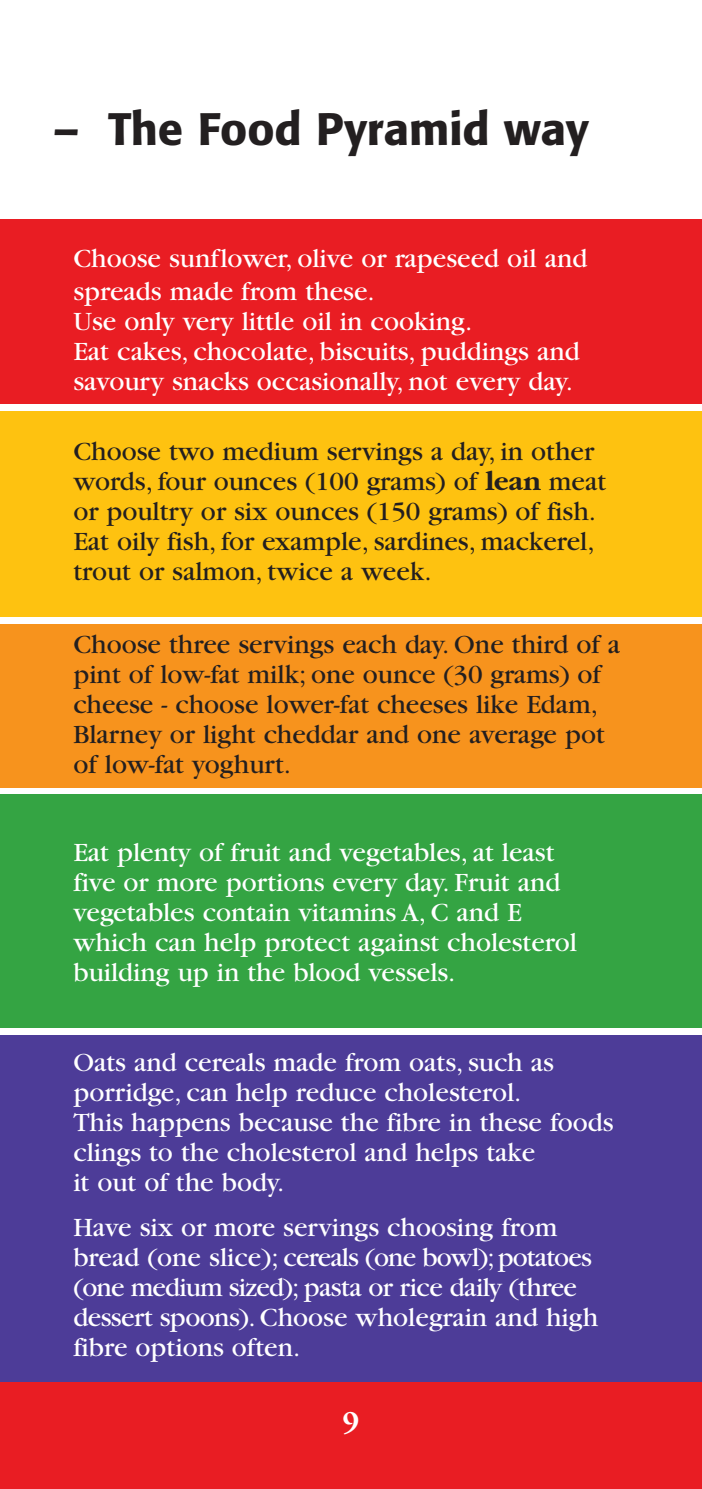
<style>
.page{position:relative;width:702px;height:1489px;background:#fff}
.page>*{position:absolute;margin:0;border:0;box-sizing:border-box;transform-origin:0 0}
.t1{font:500 45px "Formata";color:#231f20}
.t2{font:700 30px "Garamond";color:#fff}
.t3{font:27.5px/30px "Garamond";color:#fff}
.t4{font:27.5px/30px "Garamond";color:#231f20}
.s1{font-weight:700}
</style>
<div class="page">
<div style="left:0;top:220px;width:702px;height:184px;background:#e91d23"></div>
<div style="left:0;top:411px;width:702px;height:206px;background:#fec210"></div>
<div style="left:0;top:624px;width:702px;height:163px;background:#f7931d"></div>
<div style="left:0;top:794px;width:702px;height:234px;background:#34a443"></div>
<div style="left:0;top:1035px;width:702px;height:349px;background:#4d3c98"></div>
<div style="left:0;top:1382px;width:702px;height:106px;background:#e91d23"></div>
<h1 class="t1" style="left:53px;top:110px;width:537px">– The Food Pyramid way</h1>
<p class="t3" style="left:73px;top:244px;width:515px;line-height:33px">Choose sunflower, olive or rapeseed oil and spreads made from these.</p>
<p class="t3" style="left:73px;top:309px;width:508px">Use only very little oil in cooking.<br>Eat cakes, chocolate, biscuits, puddings and savoury snacks occasionally, not every day.</p>
<p class="t4" style="left:73px;top:439px;width:534px">Choose two medium servings a day, in other words, four ounces (100 grams) of <span class="s1">lean</span> meat or poultry or six ounces (150 grams) of fish.<br>Eat oily fish, for example, sardines, mackerel, trout or salmon, twice a week.</p>
<p class="t4" style="left:73px;top:631px;width:548px">Choose three servings each day. One third of a pint of low-fat milk; one ounce (30 grams) of cheese - choose lower-fat cheeses like Edam, Blarney or light cheddar and one average pot of low-fat yoghurt.</p>
<p class="t3" style="left:73px;top:839px;width:505px">Eat plenty of fruit and vegetables, at least five or more portions every day. Fruit and vegetables contain vitamins A, C and E which can help protect against cholesterol building up in the blood vessels.</p>
<p class="t3" style="left:73px;top:1049px;width:541px">Oats and cereals made from oats, such as porridge, can help reduce cholesterol.<br>This happens because the fibre in these foods clings to the cholesterol and helps take<br>it out of the body.</p>
<p class="t3" style="left:73px;top:1214px;width:526px">Have six or more servings choosing from bread (one slice); cereals (one bowl);potatoes (one medium sized); pasta or rice daily (three dessert spoons).Choose wholegrain and high fibre options often.</p>
<p class="t2" style="left:342px;top:1403px;width:18px">9</p>
</div>
